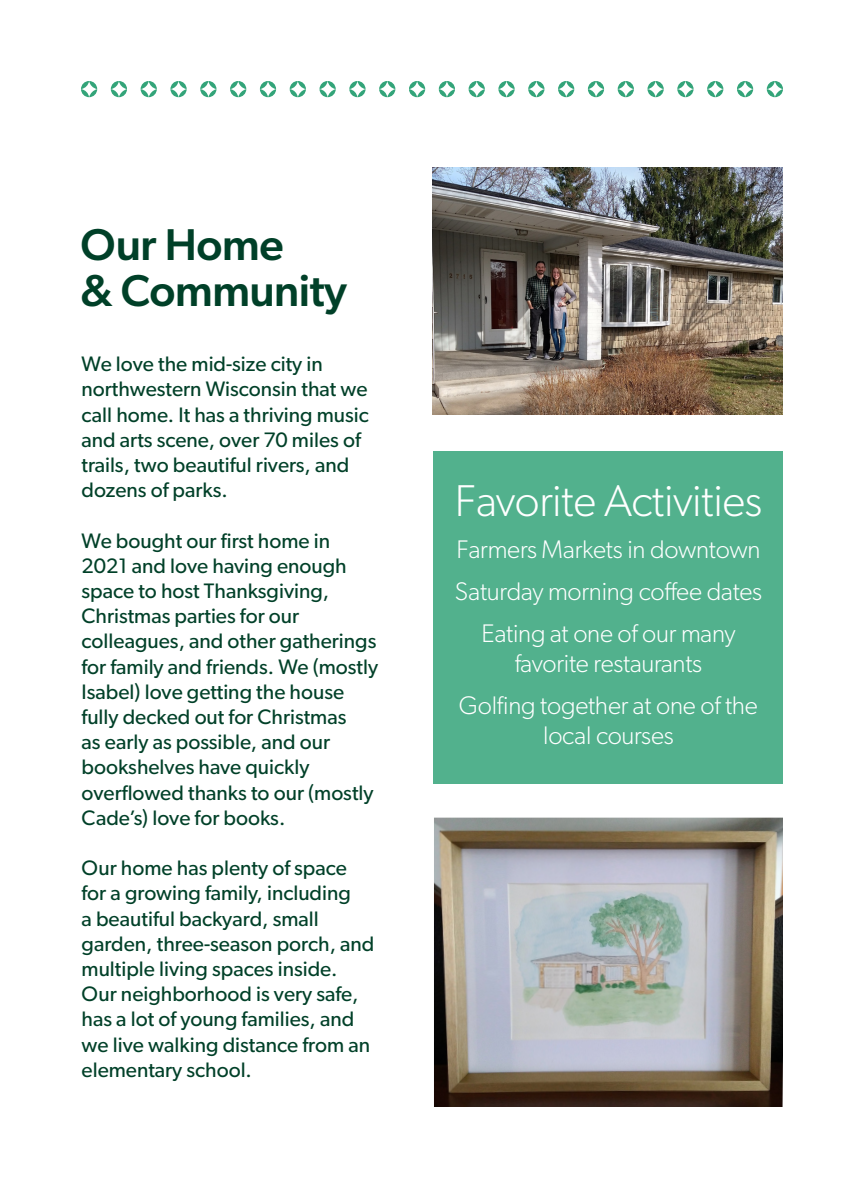
<style>
.page{position:relative;width:864px;height:1188px;background:#fff}
.page>*{position:absolute;margin:0;border:0;box-sizing:border-box;transform-origin:0 0}
.t1{font:300 44.7px "Gibson";letter-spacing:-.01em;color:#fff}
.t2{font:500 44.7px/45.9px "Gibson";letter-spacing:-.01em;color:#004028}
.t3{font:300 25.5px/30px "Gibson";letter-spacing:-.01em;color:#fff;text-align:center}
.t4{font:21px/25.2px "Gibson";color:#004028}
</style>
<div class="page">
<img style="left:432px;top:167px;width:351px;height:247px">
<img style="left:434px;top:818px;width:349px;height:289px">
<svg style="left:81px;top:81px;width:16px;height:16px"></svg>
<svg style="left:111px;top:81px;width:16px;height:16px"></svg>
<svg style="left:141px;top:81px;width:16px;height:16px"></svg>
<svg style="left:170px;top:81px;width:17px;height:16px"></svg>
<svg style="left:200px;top:81px;width:16px;height:16px"></svg>
<svg style="left:230px;top:81px;width:16px;height:16px"></svg>
<svg style="left:260px;top:81px;width:16px;height:16px"></svg>
<svg style="left:290px;top:81px;width:16px;height:16px"></svg>
<svg style="left:320px;top:81px;width:16px;height:16px"></svg>
<svg style="left:349px;top:81px;width:17px;height:16px"></svg>
<svg style="left:379px;top:81px;width:16px;height:16px"></svg>
<svg style="left:409px;top:81px;width:16px;height:16px"></svg>
<svg style="left:439px;top:81px;width:16px;height:16px"></svg>
<svg style="left:469px;top:81px;width:16px;height:16px"></svg>
<svg style="left:498px;top:81px;width:17px;height:16px"></svg>
<svg style="left:528px;top:81px;width:16px;height:16px"></svg>
<svg style="left:558px;top:81px;width:16px;height:16px"></svg>
<svg style="left:588px;top:81px;width:16px;height:16px"></svg>
<svg style="left:618px;top:81px;width:16px;height:16px"></svg>
<svg style="left:648px;top:81px;width:16px;height:16px"></svg>
<svg style="left:677px;top:81px;width:17px;height:16px"></svg>
<svg style="left:707px;top:81px;width:16px;height:16px"></svg>
<svg style="left:737px;top:81px;width:16px;height:16px"></svg>
<svg style="left:767px;top:81px;width:16px;height:16px"></svg>
<div style="left:434px;top:451px;width:349px;height:333px;background:#52b18d"></div>
<p class="t2" style="left:81px;top:221px;width:268px">Our Home<br>&amp; Community</p>
<p class="t4" style="left:82px;top:351px;width:289px">We love the mid-size city in northwestern Wisconsin that we call home. It has a thriving music and arts scene, over 70 miles of trails, two beautiful rivers, and dozens of parks.</p>
<p class="t4" style="left:82px;top:527px;width:298px">We bought our first home in<br>2021 and love having enough space to host Thanksgiving,<br>Christmas parties for our colleagues, and other gatherings for family and friends. We (mostly<br>Isabel) love getting the house fully decked out for Christmas<br>as early as possible, and our bookshelves have quickly overflowed thanks to our (mostly<br>Cade’s) love for books.</p>
<p class="t4" style="left:82px;top:855px;width:294px">Our home has plenty of space for a growing family, including<br>a beautiful backyard, small garden, three-season porch, and multiple living spaces inside.<br>Our neighborhood is very safe, has a lot of young families, and we live walking distance from an elementary school.</p>
<p class="t1" style="left:455px;top:474px;width:309px">Favorite Activities</p>
<p class="t3" style="left:456px;top:534px;width:306px">Farmers Markets in downtown</p>
<p class="t3" style="left:455px;top:576px;width:309px">Saturday morning coffee dates</p>
<p class="t3" style="left:481px;top:618px;width:256px">Eating at one of our many favorite restaurants</p>
<p class="t3" style="left:459px;top:690px;width:301px">Golfing together at one of the local courses</p>
</div>
